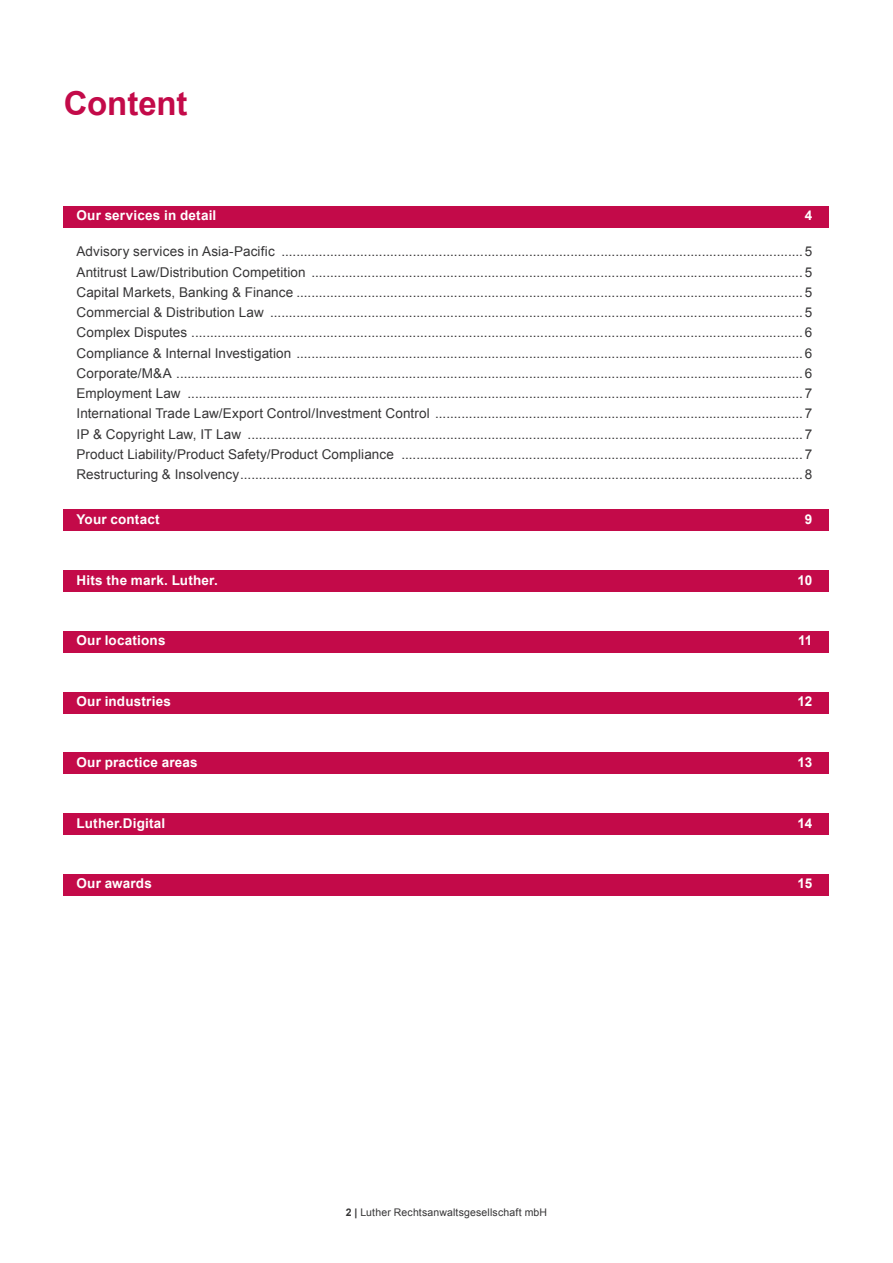
<style>
.page{position:relative;width:893px;height:1263px;background:#fff}
.page>*{position:absolute;margin:0;border:0;box-sizing:border-box;transform-origin:0 0}
.t1{font:700 33px "Arial";letter-spacing:-.005em;color:#c30a49}
.t2{font:13.5px "Arial";letter-spacing:.01em;color:#363536}
.t3{font:700 13.5px "Arial";letter-spacing:.015em;color:#fff}
.t4{font:10.5px "Arial";letter-spacing:.015em;color:#363536}
.s1{font-weight:700}
</style>
<div class="page">
<div style="left:64px;top:206px;width:765px;height:21px;background:#c30a49"></div>
<div style="left:64px;top:510px;width:765px;height:21px;background:#c30a49"></div>
<div style="left:64px;top:570px;width:765px;height:22px;background:#c30a49"></div>
<div style="left:64px;top:631px;width:765px;height:21px;background:#c30a49"></div>
<div style="left:64px;top:692px;width:765px;height:21px;background:#c30a49"></div>
<div style="left:64px;top:753px;width:765px;height:21px;background:#c30a49"></div>
<div style="left:64px;top:813px;width:765px;height:22px;background:#c30a49"></div>
<div style="left:64px;top:874px;width:765px;height:21px;background:#c30a49"></div>
<h1 class="t1" style="left:64px;top:82px;width:125px">Content</h1>
<p class="t3" style="left:77px;top:206px;width:141px">Our services in detail</p>
<p class="t3" style="left:805px;top:206px;width:9px">4</p>
<p class="t2" style="left:77px;top:243px;width:737px">Advisory services in Asia-Pacific ...........................................................................................................................................5</p>
<p class="t2" style="left:77px;top:263px;width:737px">Antitrust Law/Distribution Competition ...................................................................................................................................5</p>
<p class="t2" style="left:77px;top:283px;width:737px">Capital Markets, Banking &amp; Finance .......................................................................................................................................5</p>
<p class="t2" style="left:77px;top:303px;width:737px">Commercial &amp; Distribution Law ..............................................................................................................................................5</p>
<p class="t2" style="left:77px;top:324px;width:737px">Complex Disputes ...................................................................................................................................................................6</p>
<p class="t2" style="left:77px;top:344px;width:737px">Compliance &amp; Internal Investigation .......................................................................................................................................6</p>
<p class="t2" style="left:77px;top:364px;width:737px">Corporate/M&amp;A .......................................................................................................................................................................6</p>
<p class="t2" style="left:77px;top:384px;width:737px">Employment Law ....................................................................................................................................................................7</p>
<p class="t2" style="left:77px;top:405px;width:737px">International Trade Law/Export Control/Investment Control ..................................................................................................7</p>
<p class="t2" style="left:77px;top:425px;width:737px">IP &amp; Copyright Law, IT Law ....................................................................................................................................................7</p>
<p class="t2" style="left:77px;top:445px;width:737px">Product Liability/Product Safety/Product Compliance ........................................................................................................... 7</p>
<p class="t2" style="left:77px;top:465px;width:737px">Restructuring &amp; Insolvency......................................................................................................................................................8</p>
<p class="t3" style="left:77px;top:510px;width:85px">Your contact</p>
<p class="t3" style="left:805px;top:510px;width:9px">9</p>
<p class="t3" style="left:77px;top:571px;width:143px">Hits the mark. Luther.</p>
<p class="t3" style="left:797px;top:571px;width:16px">10</p>
<p class="t3" style="left:77px;top:632px;width:90px">Our locations</p>
<p class="t3" style="left:798px;top:632px;width:16px">11</p>
<p class="t3" style="left:77px;top:692px;width:96px">Our industries</p>
<p class="t3" style="left:798px;top:692px;width:16px">12</p>
<p class="t3" style="left:77px;top:753px;width:123px">Our practice areas</p>
<p class="t3" style="left:798px;top:753px;width:16px">13</p>
<p class="t3" style="left:77px;top:814px;width:90px">Luther.Digital</p>
<p class="t3" style="left:798px;top:814px;width:16px">14</p>
<p class="t3" style="left:77px;top:875px;width:77px">Our awards</p>
<p class="t3" style="left:798px;top:875px;width:16px">15</p>
<p class="t4" style="left:346px;top:1205px;width:203px"><span class="s1">2 |</span> Luther Rechtsanwaltsgesellschaft mbH</p>
</div>
